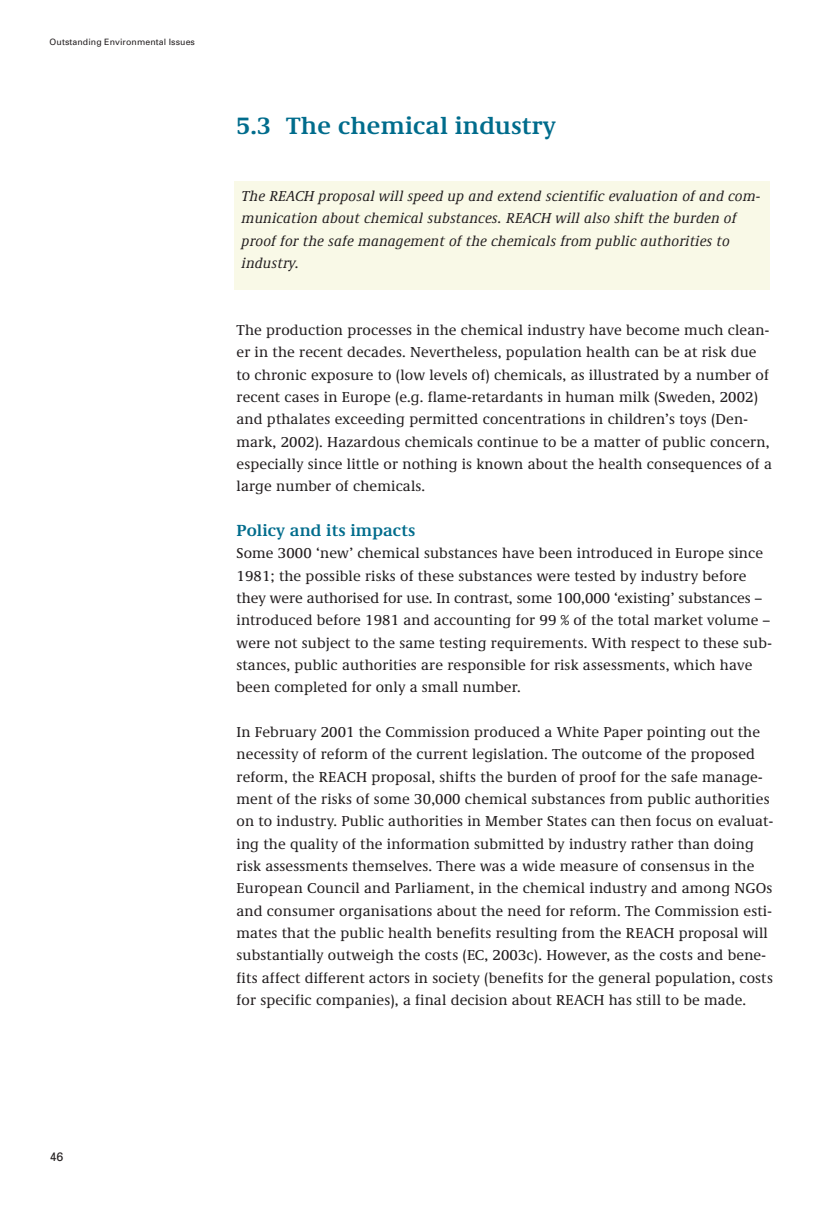
<style>
.page{position:relative;width:819px;height:1216px;background:#fff}
.page>*{position:absolute;margin:0;border:0;box-sizing:border-box;transform-origin:0 0}
.t1{font:700 24.5px "RIVM Demos";letter-spacing:.01em;color:#006c8c}
.t2{font:700 16.62px "RIVM Demos";letter-spacing:.01em;color:#006c8c}
.t3{font:14.88px/22.4px "RIVM Demos";letter-spacing:.01em;color:#231f20}
.t4{font:italic 14.88px/22.4px "RIVM Demos";letter-spacing:.01em;color:#231f20}
.t5{font:12.25px "Univers";color:#231f20}
.t6{font:8.75px "Univers";letter-spacing:.01em;color:#231f20}
</style>
<div class="page">
<div style="left:234px;top:181px;width:535px;height:109px;background:#f9f9e7"></div>
<p class="t6" style="left:50px;top:38px;width:147px">Outstanding Environmental Issues</p>
<h1 class="t1" style="left:236px;top:116px;width:320px">5.3 The chemical industry</h1>
<p class="t4" style="left:241px;top:186px;width:520px">The REACH proposal will speed up and extend scientific evaluation of and com&shy;munication about chemical substances. REACH will also shift the burden of proof for the safe management of the chemicals from public authorities to industry.</p>
<p class="t3" style="left:236px;top:320px;width:536px">The production processes in the chemical industry have become much clean&shy;er in the recent decades. Nevertheless, population health can be at risk due to chronic exposure to (low levels of) chemicals, as illustrated by a number of recent cases in Europe (e.g. flame-retardants in human milk (Sweden, 2002) and pthalates exceeding permitted concentrations in children’s toys (Den&shy;mark, 2002). Hazardous chemicals continue to be a matter of public concern, especially since little or nothing is known about the health consequences of a large number of chemicals.</p>
<p class="t2" style="left:236px;top:524px;width:180px">Policy and its impacts</p>
<p class="t3" style="left:236px;top:543px;width:536px">Some 3000 ‘new’ chemical substances have been introduced in Europe since 1981; the possible risks of these substances were tested by industry before they were authorised for use. In contrast, some 100,000 ‘existing’ substances – introduced before 1981 and accounting for 99 % of the total market volume – were not subject to the same testing requirements. With respect to these sub&shy;stances, public authorities are responsible for risk assessments, which have been completed for only a small number.</p>
<p class="t3" style="left:236px;top:722px;width:537px">In February 2001 the Commission produced a White Paper pointing out the necessity of reform of the current legislation. The outcome of the proposed reform, the REACH proposal, shifts the burden of proof for the safe manage&shy;ment of the risks of some 30,000 chemical substances from public authorities on to industry. Public authorities in Member States can then focus on evaluat&shy;ing the quality of the information submitted by industry rather than doing risk assessments themselves. There was a wide measure of consensus in the European Council and Parliament, in the chemical industry and among NGOs and consumer organisations about the need for reform. The Commission esti&shy;mates that the public health benefits resulting from the REACH proposal will substantially outweigh the costs (EC, 2003c). However, as the costs and bene&shy;fits affect different actors in society (benefits for the general population, costs for specific companies), a final decision about REACH has still to be made.</p>
<p class="t5" style="left:50px;top:1152px;width:15px">46</p>
</div>
